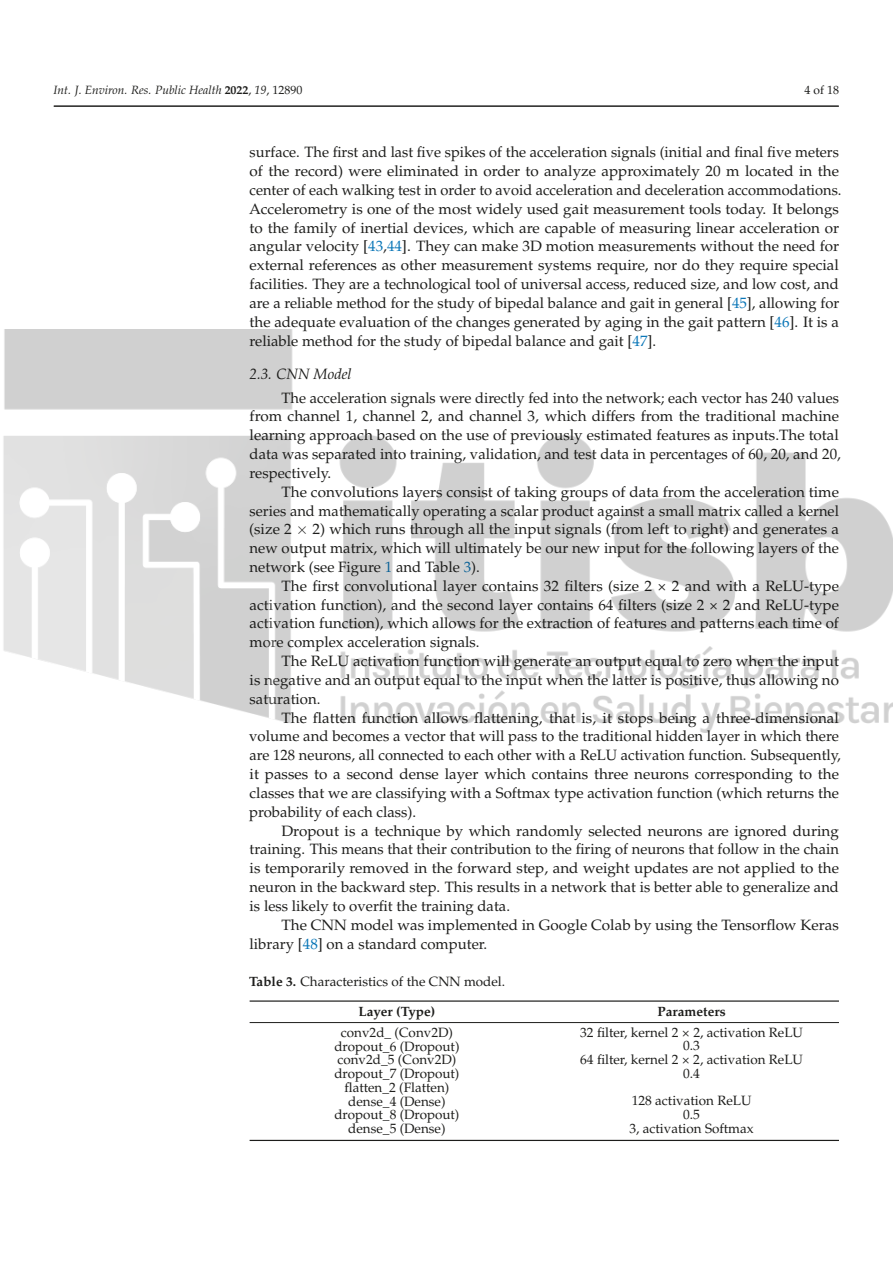
<style>
.page{position:relative;width:893px;height:1263px;background:#fff}
.page>*{position:absolute;margin:0;border:0;box-sizing:border-box;transform-origin:0 0}
.t1{font:15px/18.9px "URW Palladio L Roma";color:#1d1d1b}
.t2{font:italic 15px "URW Palladio L";color:#1d1d1b}
.t3{font:13.5px/13.8px "URW Palladio L Roma";color:#1d1d1b}
.t4{font:700 13.5px "URW Palladio L";color:#1d1d1b}
.t5{font:italic 12px "URW Palladio L";color:#1d1d1b}
.t6{font:12px "URW Palladio L Roma";color:#1d1d1b}
.s1{font-weight:700;font-style:normal}
.s2{font-family:"URW Palladio L Roma";font-style:normal}
.s3{color:#0875b7}
.s4{font-family:"CMSY10";font-size:15.6px}
.s5{font-family:"URW Palladio L";font-weight:700}
</style>
<div class="page">
<hr style="left:54px;top:106px;width:785px;height:1px;background:#1d1d1b">
<hr style="left:250px;top:1000px;width:589px;height:2px;background:#1d1d1b">
<hr style="left:250px;top:1022px;width:589px;height:1px;background:#1d1d1b">
<hr style="left:250px;top:1140px;width:589px;height:1px;background:#1d1d1b">
<img style="left:3px;top:329px;width:890px;height:404px">
<p class="t5" style="left:54px;top:86px;width:250px">Int. J. Environ. Res. Public Health <span class="s1">2022</span><span class="s2">,</span> 19<span class="s2">, 12890</span></p>
<p class="t6" style="left:804px;top:86px;width:36px">4 of 18</p>
<p class="t1" style="left:249px;top:144px;width:594px">surface. The first and last five spikes of the acceleration signals (initial and final five meters of the record) were eliminated in order to analyze approximately 20 m located in the center of each walking test in order to avoid acceleration and deceleration accommodations.<br>Accelerometry is one of the most widely used gait measurement tools today. It belongs to the family of inertial devices, which are capable of measuring linear acceleration or angular velocity [<span class="s3">43</span>,<span class="s3">44</span>]. They can make 3D motion measurements without the need for external references as other measurement systems require, nor do they require special facilities. They are a technological tool of universal access, reduced size, and low cost, and are a reliable method for the study of bipedal balance and gait in general [<span class="s3">45</span>], allowing for the adequate evaluation of the changes generated by aging in the gait pattern [<span class="s3">46</span>]. It is a reliable method for the study of bipedal balance and gait [<span class="s3">47</span>].</p>
<p class="t2" style="left:250px;top:368px;width:104px">2.3. CNN Model</p>
<p class="t1" style="left:250px;top:390px;width:593px;text-indent:32px">The acceleration signals were directly fed into the network; each vector has 240 values from channel 1, channel 2, and channel 3, which differs from the traditional machine learning approach based on the use of previously estimated features as inputs.The total data was separated into training, validation, and test data in percentages of 60, 20, and 20, respectively.</p>
<p class="t1" style="left:249px;top:484px;width:591px;text-align:justify;text-indent:32px">The convolutions layers consist of taking groups of data from the acceleration time series and mathematically operating a scalar product against a small matrix called a kernel (size 2 <span class="s4">×</span> 2) which runs through all the input signals (from left to right) and generates a new output matrix, which will ultimately be our new input for the following layers of the network (see Figure <span class="s3">1</span> and Table <span class="s3">3</span>).</p>
<p class="t1" style="left:250px;top:578px;width:591px;text-align:justify;text-indent:32px">The first convolutional layer contains 32 filters (size 2 × 2 and with a ReLU-type activation function), and the second layer contains 64 filters (size 2 × 2 and ReLU-type activation function), which allows for the extraction of features and patterns each time of more complex acceleration signals.</p>
<p class="t1" style="left:250px;top:653px;width:591px;text-align:justify;text-indent:32px">The ReLU activation function will generate an output equal to zero when the input is negative and an output equal to the input when the latter is positive, thus allowing no saturation.</p>
<p class="t1" style="left:249px;top:710px;width:593px;text-indent:32px">The flatten function allows flattening, that is, it stops being a three-dimensional volume and becomes a vector that will pass to the traditional hidden layer in which there are 128 neurons, all connected to each other with a ReLU activation function. Subsequently, it passes to a second dense layer which contains three neurons corresponding to the classes that we are classifying with a Softmax type activation function (which returns the probability of each class).</p>
<p class="t1" style="left:250px;top:823px;width:591px;text-align:justify;text-indent:32px">Dropout is a technique by which randomly selected neurons are ignored during training. This means that their contribution to the firing of neurons that follow in the chain is temporarily removed in the forward step, and weight updates are not applied to the neuron in the backward step. This results in a network that is better able to generalize and is less likely to overfit the training data.</p>
<p class="t1" style="left:250px;top:917px;width:591px;text-indent:32px">The CNN model was implemented in Google Colab by using the Tensorflow Keras library [<span class="s3">48</span>] on a standard computer.</p>
<p class="t3" style="left:249px;top:976px;width:258px"><span class="s5">Table 3.</span> Characteristics of the CNN model.</p>
<p class="t4" style="left:358px;top:1006px;width:78px">Layer (Type)</p>
<p class="t4" style="left:658px;top:1006px;width:69px">Parameters</p>
<p class="t3" style="left:341px;top:1027px;width:114px">conv2d_ (Conv2D)</p>
<p class="t3" style="left:580px;top:1027px;width:224px">32 filter, kernel 2 × 2, activation ReLU</p>
<p class="t3" style="left:334px;top:1041px;width:127px">dropout_6 (Dropout)</p>
<p class="t3" style="left:683px;top:1040px;width:18px">0.3</p>
<p class="t3" style="left:337px;top:1054px;width:120px">conv2d_5 (Conv2D)</p>
<p class="t3" style="left:580px;top:1054px;width:224px">64 filter, kernel 2 × 2, activation ReLU</p>
<p class="t3" style="left:334px;top:1068px;width:127px">dropout_7 (Dropout)</p>
<p class="t3" style="left:683px;top:1068px;width:18px">0.4</p>
<p class="t3" style="left:344px;top:1082px;width:106px">flatten_2 (Flatten) dense_4 (Dense)</p>
<p class="t3" style="left:632px;top:1095px;width:121px">128 activation ReLU</p>
<p class="t3" style="left:334px;top:1109px;width:127px">dropout_8 (Dropout)</p>
<p class="t3" style="left:683px;top:1109px;width:18px">0.5</p>
<p class="t3" style="left:348px;top:1123px;width:99px">dense_5 (Dense)</p>
<p class="t3" style="left:629px;top:1123px;width:126px">3, activation Softmax</p>
</div>
